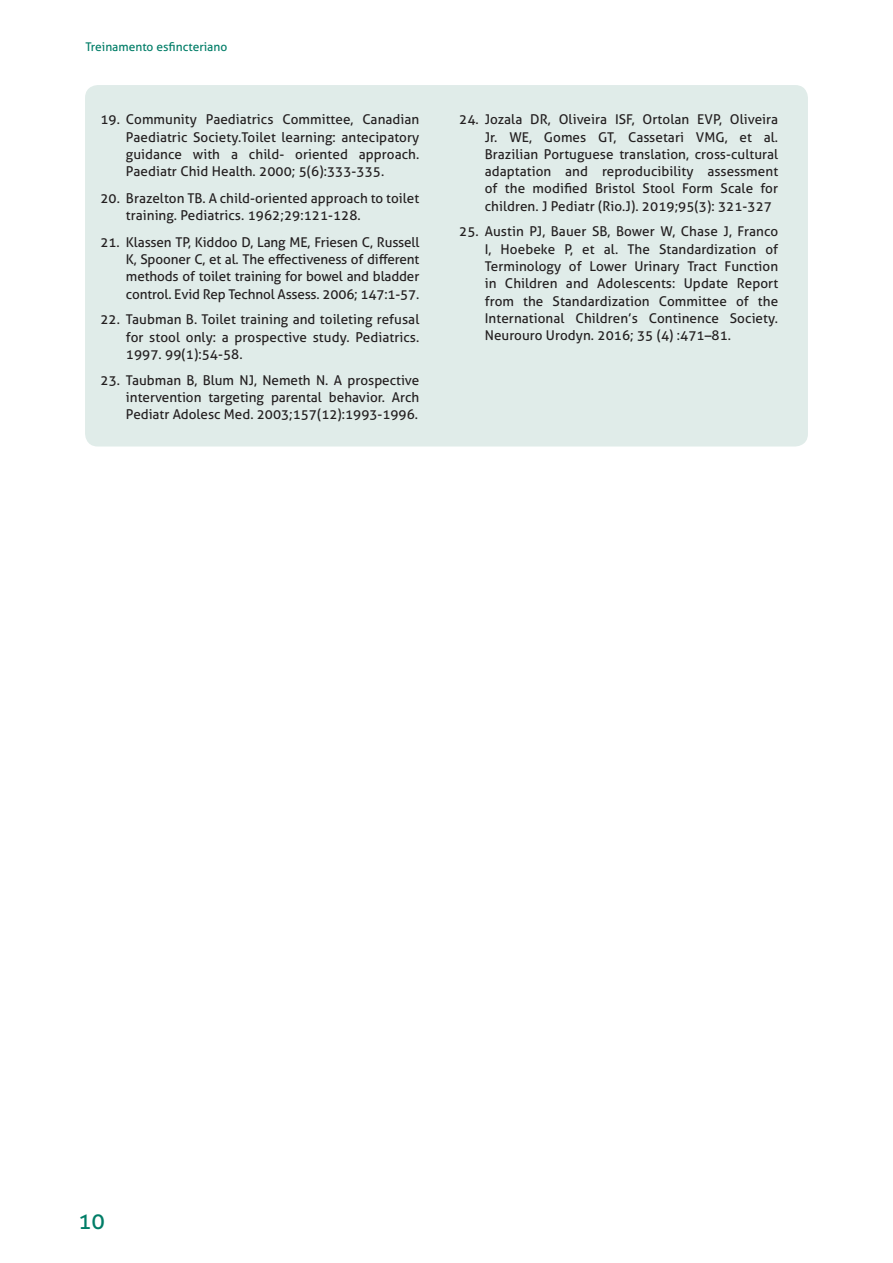
<style>
.page{position:relative;width:893px;height:1263px;background:#fff}
.page>*{position:absolute;margin:0;border:0;box-sizing:border-box;transform-origin:0 0}
.t1{font:22.5px "Aller";color:#007d67}
.t2{font:13.5px/17.2px "Aller";letter-spacing:.005em;color:#231f20;text-align:justify}
.t3{font:12px "Aller";color:#007d67}
</style>
<div class="page">
<div style="left:85px;top:85px;width:723px;height:361px;background:#e0ece9;border-radius:13px"></div>
<p class="t3" style="left:85px;top:39px;width:143px">Treinamento esfincteriano</p>
<p class="t2" style="left:126px;top:111px;width:295px;text-indent:-26px">19. Community Paediatrics Committee, Canadian Paediatric Society.Toilet learning: antecipatory guidance with a child- oriented approach.<br>Paediatr Chid Health. 2000; 5(6):333-335.</p>
<p class="t2" style="left:126px;top:189px;width:295px;text-indent:-26px">20. Brazelton TB. A child-oriented approach to toilet training. Pediatrics. 1962;29:121-128.</p>
<p class="t2" style="left:126px;top:233px;width:295px;text-indent:-26px">21. Klassen TP, Kiddoo D, Lang ME, Friesen C, Russell K, Spooner C, et al. The effectiveness of different methods of toilet training for bowel and bladder control. Evid Rep Technol Assess. 2006; 147:1-57.</p>
<p class="t2" style="left:126px;top:311px;width:295px;text-indent:-26px">22. Taubman B. Toilet training and toileting refusal for stool only: a prospective study. Pediatrics.<br>1997. 99(1):54-58.</p>
<p class="t2" style="left:126px;top:371px;width:295px;text-indent:-26px">23. Taubman B, Blum NJ, Nemeth N. A prospective intervention targeting parental behavior. Arch Pediatr Adolesc Med. 2003;157(12):1993-1996.</p>
<p class="t2" style="left:485px;top:111px;width:295px;text-indent:-26px">24. Jozala DR, Oliveira ISF, Ortolan EVP, Oliveira Jr. WE, Gomes GT, Cassetari VMG, et al.<br>Brazilian Portuguese translation, cross-cultural adaptation and reproducibility assessment of the modified Bristol Stool Form Scale for children. J Pediatr (Rio.J). 2019;95(3): 321-327</p>
<p class="t2" style="left:485px;top:223px;width:295px;text-indent:-26px">25. Austin PJ, Bauer SB, Bower W, Chase J, Franco I, Hoebeke P, et al. The Standardization of Terminology of Lower Urinary Tract Function in Children and Adolescents: Update Report from the Standardization Committee of the International Children’s Continence Society.<br>Neurouro Urodyn. 2016; 35 (4) :471–81.</p>
<h1 class="t1" style="left:78px;top:1207px;width:28px">10</h1>
</div>
